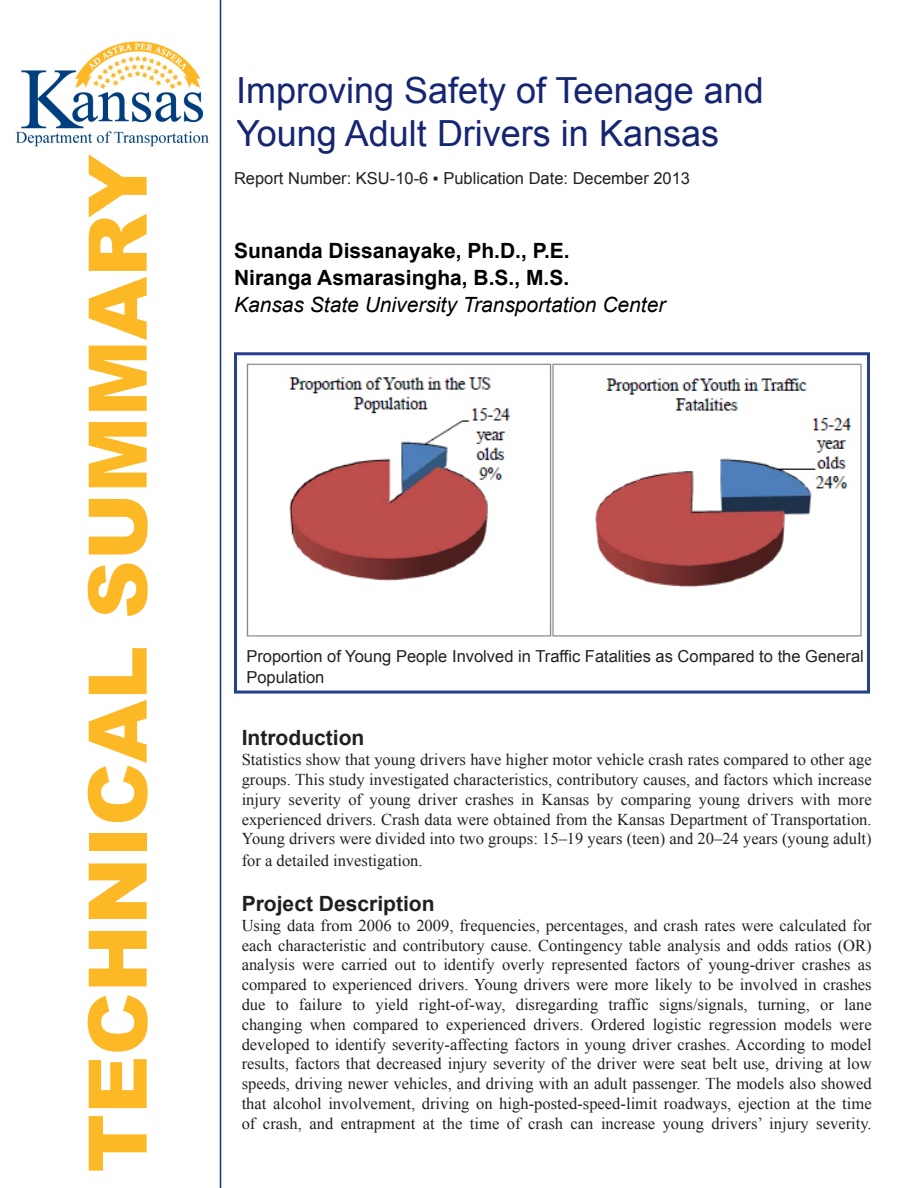
<style>
.page{position:relative;width:918px;height:1188px;background:#fff}
.page>*{position:absolute;margin:0;border:0;box-sizing:border-box;transform-origin:0 0}
.t1{font:900 81px "Arial";color:#fcb825}
.t2{font:36px/43.2px "Arial";color:#152572}
.t3{font:700 21px "Arial";color:#000}
.t4{font:italic 21px "Arial";color:#000}
.Paragraph_Style_3{font:700 21px "Arial";color:#231f20}
.Paragraph_Style_3-2{font:16.5px/19.8px "Times New Roman";color:#231f20;text-align:justify}
.Body_text{font:16.5px/21px "Arial";color:#231f20}
.s1{font-style:italic}
</style>
<div class="page">
<img style="left:15px;top:40px;width:207px;height:111px">
<hr style="left:220px;top:0;width:1px;height:1188px;background:#013d7d">
<div style="left:234px;top:352px;width:636px;height:342px;border:3px solid #253f8e"></div>
<img style="left:246px;top:363px;width:616px;height:274px">
<p class="t1" style="left:59px;top:1172px;width:1020px;rotate:-90deg">Technical Summary</p>
<p class="t2" style="left:236px;top:69px;width:529px">Improving Safety of Teenage and<br>Young Adult Drivers in Kansas</p>
<p class="Body_text" style="left:234px;top:168px;width:458px">Report Number: KSU-10-6 <span class="s1">▪</span> Publication Date: December 2013</p>
<p class="t3" style="left:234px;top:237px;width:337px">Sunanda Dissanayake, Ph.D., P.E.</p>
<p class="t3" style="left:234px;top:264px;width:337px">Niranga Asmarasingha, B.S., M.S.</p>
<p class="t4" style="left:234px;top:291px;width:433px">Kansas State University Transportation Center</p>
<p class="Body_text" style="left:246px;top:646px;width:619px">Proportion of Young People Involved in Traffic Fatalities as Compared to the General<br>Population</p>
<p class="Paragraph_Style_3" style="left:242px;top:724px;width:124px">Introduction</p>
<p class="Paragraph_Style_3-2" style="left:242px;top:749px;width:632px">Statistics show that young drivers have higher motor vehicle crash rates compared to other age groups. This study investigated characteristics, contributory causes, and factors which increase injury severity of young driver crashes in Kansas by comparing young drivers with more experienced drivers. Crash data were obtained from the Kansas Department of Transportation.<br>Young drivers were divided into two groups: 15–19 years (teen) and 20–24 years (young adult)</p>
<p class="Paragraph_Style_3-2" style="left:242px;top:850px;width:182px">for a detailed investigation.</p>
<p class="Paragraph_Style_3" style="left:242px;top:890px;width:194px">Project Description</p>
<p class="Paragraph_Style_3-2" style="left:242px;top:915px;width:632px">Using data from 2006 to 2009, frequencies, percentages, and crash rates were calculated for each characteristic and contributory cause. Contingency table analysis and odds ratios (OR) analysis were carried out to identify overly represented factors of young-driver crashes as compared to experienced drivers. Young drivers were more likely to be involved in crashes due to failure to yield right-of-way, disregarding traffic signs/signals, turning, or lane changing when compared to experienced drivers. Ordered logistic regression models were developed to identify severity-affecting factors in young driver crashes. According to model results, factors that decreased injury severity of the driver were seat belt use, driving at low speeds, driving newer vehicles, and driving with an adult passenger. The models also showed that alcohol involvement, driving on high-posted-speed-limit roadways, ejection at the time of crash, and entrapment at the time of crash can increase young drivers’ injury severity.</p>
</div>
